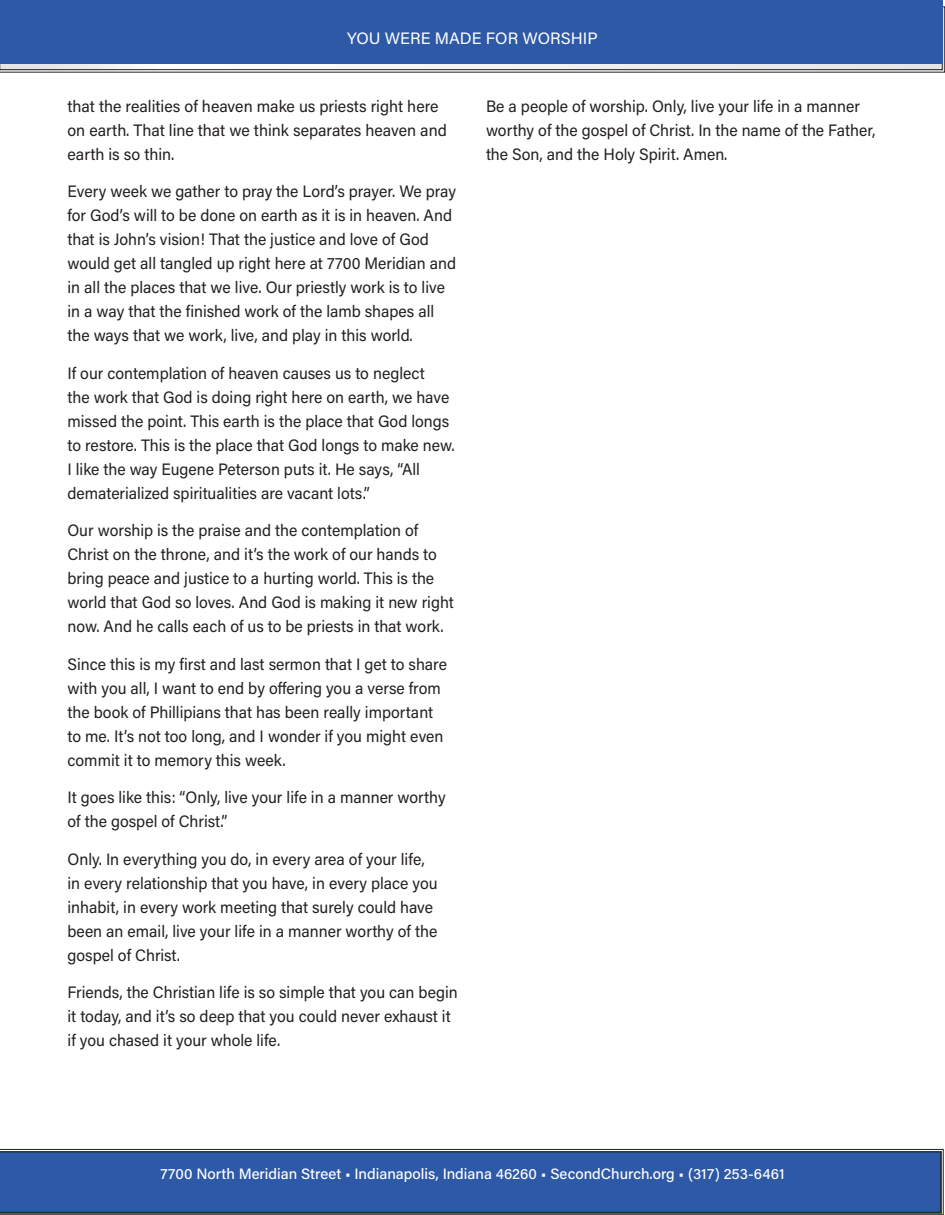
<style>
.page{position:relative;width:945px;height:1215px;background:#fff}
.page>*{position:absolute;margin:0;border:0;box-sizing:border-box;transform-origin:0 0}
.LIT_rack_body{font:16.5px/24px "Acumin Pro";color:#231f20;scale:.96 1}
.LIT_rack_body-2{font:16.5px/24px "Acumin Pro";color:#231f20}
.t1{font:16.5px "Acumin Variable Concept";color:#fff}
.t2{font:15px "Acumin Variable Concept";color:#fff}
</style>
<div class="page">
<svg style="left:0;top:1149px;width:944px;height:66px"></svg>
<div style="left:0;top:1152px;width:941px;height:61px;background:#2e59a7"></div>
<svg style="left:0;top:6px;width:945px;height:67px"></svg>
<div style="left:0;top:9px;width:943px;height:61px;border:1px solid #231f20"></div>
<div style="left:0;top:0;width:944px;height:63px;background:#2e59a7"></div>
<p class="t1" style="left:347px;top:26px;width:252px">YOU WERE MADE FOR WORSHIP</p>
<p class="LIT_rack_body-2" style="left:68px;top:93px;width:381px">that the realities of heaven make us priests right here on earth. That line that we think separates heaven and earth is so thin.</p>
<p class="LIT_rack_body" style="left:68px;top:179px;width:406px">Every week we gather to pray the Lord’s prayer. We pray for God’s will to be done on earth as it is in heaven. And that is John’s vision! That the justice and love of God would get all tangled up right here at 7700 Meridian and in all the places that we live. Our priestly work is to live in a way that the finished work of the lamb shapes all the ways that we work, live, and play in this world.</p>
<p class="LIT_rack_body" style="left:68px;top:360px;width:405px">If our contemplation of heaven causes us to neglect<br>the work that God is doing right here on earth, we have missed the point. This earth is the place that God longs to restore. This is the place that God longs to make new.<br>I like the way Eugene Peterson puts it. He says, “All dematerialized spiritualities are vacant lots.”</p>
<p class="LIT_rack_body" style="left:68px;top:518px;width:404px">Our worship is the praise and the contemplation of Christ on the throne, and it’s the work of our hands to bring peace and justice to a hurting world. This is the world that God so loves. And God is making it new right now. And he calls each of us to be priests in that work.</p>
<p class="LIT_rack_body" style="left:68px;top:651px;width:397px">Since this is my first and last sermon that I get to share with you all, I want to end by offering you a verse from the book of Phillipians that has been really important to me. It’s not too long, and I wonder if you might even commit it to memory this week.</p>
<p class="LIT_rack_body" style="left:68px;top:785px;width:396px">It goes like this: “Only, live your life in a manner worthy of the gospel of Christ.”</p>
<p class="LIT_rack_body" style="left:68px;top:846px;width:387px">Only. In everything you do, in every area of your life, in every relationship that you have, in every place you inhabit, in every work meeting that surely could have been an email, live your life in a manner worthy of the gospel of Christ.</p>
<p class="LIT_rack_body" style="left:68px;top:980px;width:408px">Friends, the Christian life is so simple that you can begin it today, and it’s so deep that you could never exhaust it if you chased it your whole life.</p>
<p class="LIT_rack_body" style="left:486px;top:93px;width:407px">Be a people of worship. Only, live your life in a manner worthy of the gospel of Christ. In the name of the Father, the Son, and the Holy Spirit. Amen.</p>
<p class="t2" style="left:160px;top:1163px;width:626px">7700 North Meridian Street • Indianapolis, Indiana 46260 • SecondChurch.org • (317) 253-6461</p>
</div>
